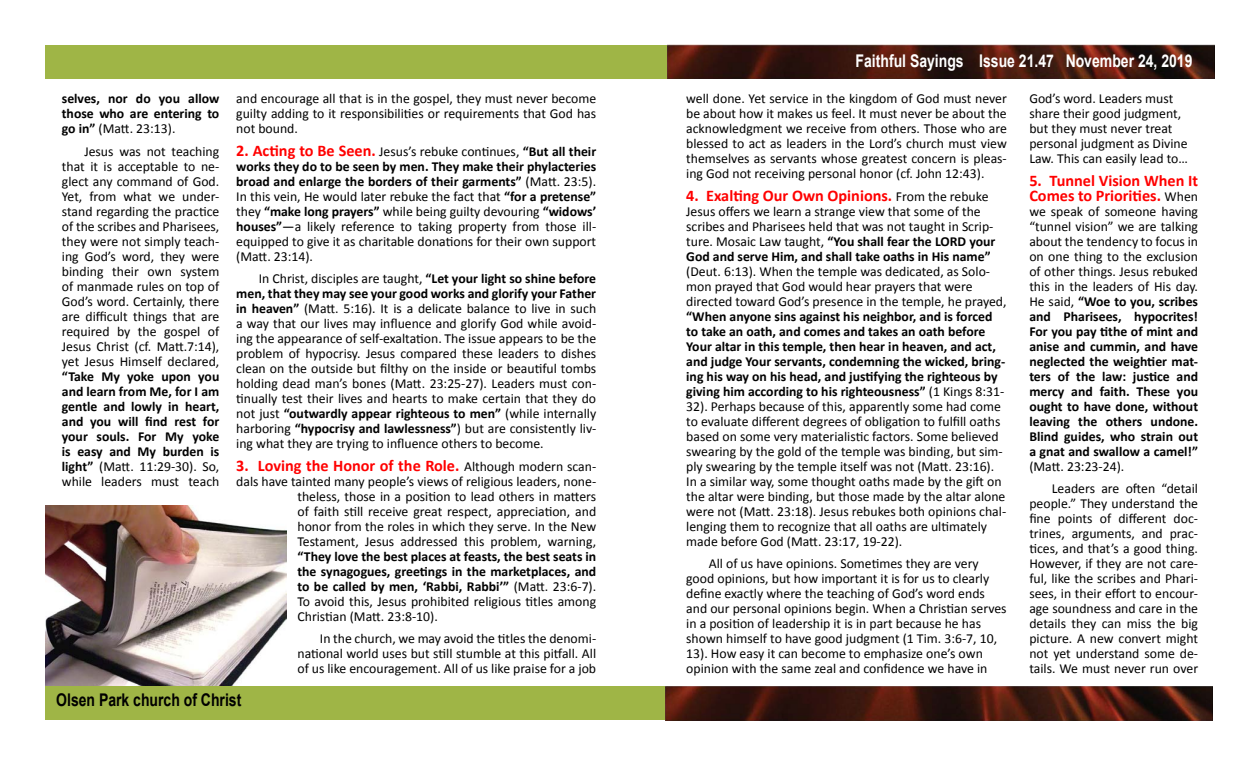
<style>
.page{position:relative;width:1260px;height:765px;background:#fff}
.page>*{position:absolute;margin:0;border:0;box-sizing:border-box;transform-origin:0 0}
.t1{font:700 17.5px "Arial";color:#fff;scale:.8 1}
.t2{font:700 17.5px "Arial";color:#000;scale:.8 1}
.t3{font:700 16.25px/15px "Calibri";color:#f00}
.t4{font:13.75px/15px "Calibri";color:#000;text-align:justify}
.t5{font:700 13.75px/15px "Calibri";color:#000;text-align:justify}
.s1{font-weight:400}
.s2{font-weight:700;font-size:16.25px;color:#f00}
.s3{font-weight:700}
.s4{font-weight:400;font-size:13.75px;color:#000}
</style>
<div class="page">
<img style="left:45px;top:505px;width:241px;height:181px">
<div style="left:45px;top:45px;width:630px;height:34px;background:#9fb546"></div>
<div style="left:45px;top:686px;width:630px;height:34px;background:#9fb546"></div>
<img style="left:667px;top:45px;width:548px;height:34px">
<img style="left:666px;top:686px;width:547px;height:34px">
<p class="t5" style="left:62px;top:91px;width:159px">selves, nor do you allow those who are entering to go in” <span class="s1">(Matt. 23:13).</span></p>
<p class="t4" style="left:62px;top:143px;width:159px;text-indent:22px">Jesus was not teaching that it is acceptable to ne&shy;glect any command of God.<br>Yet, from what we under&shy;stand regarding the practice of the scribes and Pharisees, they were not simply teach&shy;ing God’s word, they were binding their own system of manmade rules on top of God’s word. Certainly, there are difficult things that are required by the gospel of Jesus Christ (cf. Matt.7:14), yet Jesus Himself declared,</p>
<p class="t5" style="left:62px;top:368px;width:159px">“Take My yoke upon you and learn from Me, for I am gentle and lowly in heart, and you will find rest for your souls. For My yoke is easy and My burden is light” <span class="s1">(Matt. 11:29-30). So, while leaders must teach</span></p>
<p class="t4" style="left:236px;top:91px;width:361px">and encourage all that is in the gospel, they must never become guilty adding to it responsibilities or requirements that God has not bound.</p>
<p class="t4" style="left:236px;top:143px;width:362px"><span class="s2">2. Acting to Be Seen.</span> Jesus’s rebuke continues, <span class="s3">“But all their works they do to be seen by men. They make their phylacteries broad and enlarge the borders of their garments”</span> (Matt. 23:5).<br>In this vein, He would later rebuke the fact that <span class="s3">“for a pretense” </span>they <span class="s3">“make long prayers”</span> while being guilty devouring <span class="s3">“widows’ houses”</span>—a likely reference to taking property from those ill&shy;equipped to give it as charitable donations for their own support (Matt. 23:14).</p>
<p class="t4" style="left:236px;top:271px;width:362px;text-indent:23px">In Christ, disciples are taught, <span class="s3">“Let your light so shine before men, that they may see your good works and glorify your Father in heaven”</span> (Matt. 5:16). It is a delicate balance to live in such a way that our lives may influence and glorify God while avoid&shy;ing the appearance of self-exaltation. The issue appears to be the problem of hypocrisy. Jesus compared these leaders to dishes clean on the outside but filthy on the inside or beautiful tombs holding dead man’s bones (Matt. 23:25-27). Leaders must con&shy;tinually test their lives and hearts to make certain that they do not just <span class="s3">“outwardly appear righteous to men”</span> (while internally harboring <span class="s3">“hypocrisy and lawlessness”</span>) but are consistently liv&shy;ing what they are trying to influence others to become.</p>
<p class="t3" style="left:236px;top:457px;width:361px">3. Loving the Honor of the Role. <span class="s4">Although modern scan-</span></p>
<p class="t4" style="left:297px;top:473px;width:300px;text-indent:-61px">dals have tainted many people’s views of religious leaders, none&shy;theless, those in a position to lead others in matters of faith still receive great respect, appreciation, and honor from the roles in which they serve. In the New Testament, Jesus addressed this problem, warning,</p>
<p class="t5" style="left:297px;top:548px;width:300px">“They love the best places at feasts, the best seats in the synagogues, greetings in the marketplaces, and to be called by men, ‘Rabbi, Rabbi’” <span class="s1">(Matt. 23:6-7).<br>To avoid this, Jesus prohibited religious titles among Christian (Matt. 23:8-10).</span></p>
<p class="t4" style="left:297px;top:631px;width:300px;text-indent:22px">In the church, we may avoid the titles the denomi&shy;national world uses but still stumble at this pitfall. All of us like encouragement. All of us like praise for a job</p>
<p class="t2" style="left:56px;top:688px;width:233px">Olsen Park church of Christ</p>
<p class="t1" style="left:856px;top:49px;width:423px">Faithful Sayings Issue 21.47 November 24, 2019</p>
<p class="t4" style="left:686px;top:91px;width:322px">well done. Yet service in the kingdom of God must never be about how it makes us feel. It must never be about the acknowledgment we receive from others. Those who are blessed to act as leaders in the Lord’s church must view themselves as servants whose greatest concern is pleas&shy;ing God not receiving personal honor (cf. John 12:43).</p>
<p class="t3" style="left:686px;top:187px;width:304px">4. Exalting Our Own Opinions. <span class="s4">From the rebuke</span></p>
<p class="t4" style="left:686px;top:203px;width:311px;text-align:left">Jesus offers we learn a strange view that some of the scribes and Pharisees held that was not taught in Scrip&shy;ture. Mosaic Law taught, <span class="s3">“You shall fear the LORD your God and serve Him, and shall take oaths in His name”</span></p>
<p class="t4" style="left:686px;top:263px;width:322px;text-align:left">(Deut. 6:13). When the temple was dedicated, as Solo&shy;mon prayed that God would hear prayers that were directed toward God’s presence in the temple, he prayed,</p>
<p class="t4" style="left:686px;top:308px;width:322px;text-align:left"><span class="s3">“When anyone sins against his neighbor, and is forced to take an oath, and comes and takes an oath before Your altar in this temple, then hear in heaven, and act, and judge Your servants, condemning the wicked, bring&shy;ing his way on his head, and justifying the righteous by giving him according to his righteousness”</span> (1 Kings 8:31- 32). Perhaps because of this, apparently some had come to evaluate different degrees of obligation to fulfill oaths based on some very materialistic factors. Some believed swearing by the gold of the temple was binding, but sim&shy;ply swearing by the temple itself was not (Matt. 23:16).<br>In a similar way, some thought oaths made by the gift on the altar were binding, but those made by the altar alone were not (Matt. 23:18). Jesus rebukes both opinions chal&shy;lenging them to recognize that all oaths are ultimately made before God (Matt. 23:17, 19-22).</p>
<p class="t4" style="left:686px;top:556px;width:322px;text-align:left;text-indent:22px">All of us have opinions. Sometimes they are very good opinions, but how important it is for us to clearly define exactly where the teaching of God’s word ends and our personal opinions begin. When a Christian serves in a position of leadership it is in part because he has shown himself to have good judgment (1 Tim. 3:6-7, 10, 13). How easy it can become to emphasize one’s own opinion with the same zeal and confidence we have in</p>
<p class="t4" style="left:1029px;top:91px;width:160px;text-align:left">God’s word. Leaders must share their good judgment, but they must never treat personal judgment as Divine<br>Law. This can easily lead to…</p>
<p class="t3" style="left:1029px;top:172px;width:170px">5. Tunnel Vision When It<br>Comes to Priorities. <span class="s4">When</span></p>
<p class="t5" style="left:1029px;top:203px;width:170px"><span class="s1">we speak of someone having “tunnel vision” we are talking about the tendency to focus in on one thing to the exclusion of other things. Jesus rebuked this in the leaders of His day.<br>He said,</span> “Woe to you, scribes and Pharisees, hypocrites!<br>For you pay tithe of mint and anise and cummin, and have neglected the weightier mat&shy;ters of the law: justice and mercy and faith. These you ought to have done, without leaving the others undone.<br>Blind guides, who strain out a gnat and swallow a camel!”</p>
<p class="t4" style="left:1052px;top:454px;width:148px;line-height:22.5px;text-indent:-22px">(Matt. 23:23-24).<br>Leaders are often “detail</p>
<p class="t4" style="left:1029px;top:496px;width:170px">people.” They understand the fine points of different doc&shy;trines, arguments, and prac&shy;tices, and that’s a good thing.<br>However, if they are not care&shy;ful, like the scribes and Phari&shy;sees, in their effort to encour&shy;age soundness and care in the details they can miss the big picture. A new convert might not yet understand some de&shy;tails. We must never run over</p>
</div>
